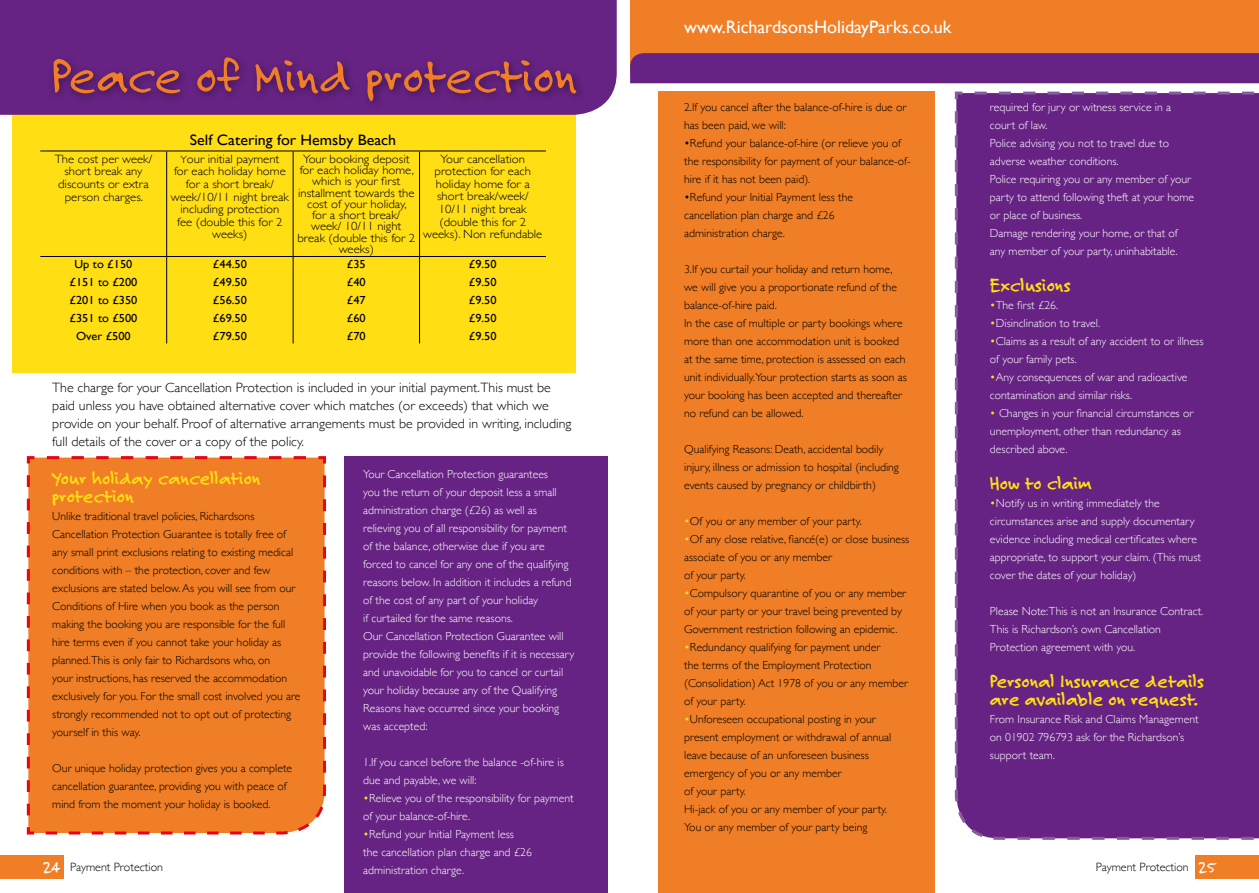
<style>
.page{position:relative;width:1259px;height:893px;background:#fff}
.page>*{position:absolute;margin:0;border:0;box-sizing:border-box;transform-origin:0 0}
.t1{font:52.5px "Felt Tip Roman";color:#f07e26}
.t2{font:700 19.5px/18px "Felt Tip Roman";color:#ffde14}
.t3{font:18px "Gill Sans";color:#fff}
.t4{font:15.15px "Gill Sans";color:#000;scale:1.06 1}
.t5{font:300 13.5px/18px "Gill Sans";color:#000}
.t6{font:300 12px/12.6px "Gill Sans";color:#000;text-align:center;scale:1.06 1}
.t7{font:300 12px "Gill Sans";color:#000}
.t8{font:300 11.7px/18px "Gill Sans";color:#000}
.t9{font:300 11.7px/18px "Gill Sans";color:#fff}
.t10{font:11.7px/18px "Gill Sans";color:#000;text-align:justify;scale:1.06 1}
.s1{font-size:10.5px}
.s2{color:#ffde14}
.s3{font-family:"Felt Tip Roman";font-weight:400;font-size:18px;color:#fff}
</style>
<div class="page">
<div style="left:630px;top:0;width:629px;height:73px;background:#f07e26"></div>
<div style="left:630px;top:53px;width:629px;height:30px;background:#662383"></div>
<div style="left:954px;top:91px;width:305px;height:749px;background:#662383"></div>
<div style="left:658px;top:92px;width:277px;height:801px;background:#f07e26"></div>
<div style="left:12px;top:102px;width:563px;height:271px;background:#ffde14"></div>
<div style="left:344px;top:456px;width:264px;height:437px;background:#662383"></div>
<div style="left:26px;top:456px;width:300px;height:379px;background:#f07e26"></div>
<div style="left:0;top:0;width:617px;height:115px;background:#662383"></div>
<div style="left:48px;top:52px;width:538px;height:59px;background:#000;opacity:.4"></div>
<hr style="left:40px;top:151px;width:127px;height:1px;background:#000">
<hr style="left:167px;top:151px;width:126px;height:1px;background:#000">
<hr style="left:293px;top:151px;width:126px;height:1px;background:#000">
<hr style="left:419px;top:151px;width:127px;height:1px;background:#000">
<hr style="left:40px;top:256px;width:127px;height:1px;background:#000">
<hr style="left:167px;top:256px;width:126px;height:1px;background:#000">
<hr style="left:293px;top:256px;width:126px;height:1px;background:#000">
<hr style="left:419px;top:256px;width:127px;height:1px;background:#000">
<hr style="left:166px;top:151px;width:1px;height:105px;background:#000">
<hr style="left:293px;top:151px;width:1px;height:105px;background:#000">
<hr style="left:419px;top:151px;width:1px;height:105px;background:#000">
<hr style="left:166px;top:257px;width:1px;height:86px;background:#000">
<hr style="left:293px;top:257px;width:1px;height:86px;background:#000">
<hr style="left:419px;top:257px;width:1px;height:86px;background:#000">
<div style="left:0;top:855px;width:64px;height:23px;background:#f07e26"></div>
<div style="left:1195px;top:855px;width:64px;height:23px;background:#f07e26"></div>
<h3 class="t3" style="left:684px;top:16px;width:269px">www.RichardsonsHolidayParks.co.uk</h3>
<h1 class="t1" style="left:51px;top:42px;width:528px">Peace of Mind protection</h1>
<p class="t4" style="left:190px;top:131px;width:196px">Self Catering for Hemsby Beach</p>
<p class="t6" style="left:55px;top:152px;width:94px">The cost per week/ short break any discounts or extra person charges.</p>
<p class="t6" style="left:171px;top:152px;width:113px"><span class="s1">Y</span>our initial payment<br>for each holiday home for a short break/ week/10/11 night break including protection<br>fee (double this for 2 weeks)</p>
<p class="t6" style="left:297px;top:153px;width:113px;line-height:11.2px">Your booking deposit for each holiday home, which is your first installment towards the cost of your holiday,<br>for a short break/ week/ 10/11 night break (double this for 2 weeks)</p>
<p class="t6" style="left:423px;top:152px;width:114px">Your cancellation protection for each holiday home for a short break/week/<br>10/11 night break (double this for 2 weeks). Non refundable</p>
<p class="t10" style="left:69px;top:255px;width:66px;text-align:center">Up to £150 £151 to £200 £201 to £350 £351 to £500<br>Over £500</p>
<p class="t10" style="left:213px;top:255px;width:34px">£44.50 £49.50 £56.50 £69.50 £79.50</p>
<p class="t10" style="left:347px;top:255px;width:19px">£35 £40 £47 £60 £70</p>
<p class="t10" style="left:469px;top:255px;width:28px">£9.50 £9.50 £9.50 £9.50 £9.50</p>
<p class="t8" style="left:684px;top:97px;width:224px">2.If you cancel after the balance-of-hire is due or has been paid, we will:</p>
<p class="t8" style="left:684px;top:133px;width:228px">•Refund your balance-of-hire (or relieve you of the responsibility for payment of your balance-of&shy;hire if it has not been paid).</p>
<p class="t8" style="left:684px;top:187px;width:170px">•Refund your Initial Payment less the cancellation plan charge and £26 administration charge.</p>
<p class="t8" style="left:684px;top:259px;width:224px">3.If you curtail your holiday and return home, we will give you a proportionate refund of the balance-of-hire paid.<br>In the case of multiple or party bookings where more than one accommodation unit is booked at the same time, protection is assessed on each unit individually.Your protection starts as soon as your booking has been accepted and thereafter no refund can be allowed.</p>
<p class="t8" style="left:684px;top:439px;width:216px">Qualifying Reasons: Death, accidental bodily injury, illness or admission to hospital (including events caused by pregnancy or childbirth)</p>
<p class="t8" style="left:684px;top:511px;width:179px"><span class="s2">•</span>Of you or any member of your party.</p>
<p class="t8" style="left:684px;top:529px;width:227px"><span class="s2">•</span>Of any close relative, fiancé(e) or close business associate of you or any member<br>of your party.</p>
<p class="t8" style="left:684px;top:583px;width:223px"><span class="s2">•</span>Compulsory quarantine of you or any member of your party or your travel being prevented by<br>Government restriction following an epidemic.</p>
<p class="t8" style="left:684px;top:637px;width:225px"><span class="s2">•</span>Redundancy qualifying for payment under<br>the terms of the Employment Protection (Consolidation) Act 1978 of you or any member of your party.</p>
<p class="t8" style="left:684px;top:709px;width:209px"><span class="s2">•</span>Unforeseen occupational posting in your present employment or withdrawal of annual leave because of an unforeseen business emergency of you or any member<br>of your party.<br>Hi-jack of you or any member of your party.<br>You or any member of your party being</p>
<p class="t9" style="left:990px;top:97px;width:206px">required for jury or witness service in a court of law.<br>Police advising you not to travel due to adverse weather conditions.<br>Police requiring you or any member of your party to attend following theft at your home or place of business.<br>Damage rendering your home, or that of any member of your party, uninhabitable.</p>
<h2 class="t2" style="left:990px;top:275px;width:82px">Exclusions</h2>
<p class="t9" style="left:990px;top:295px;width:70px"><span class="s2">•</span>The first £26.</p>
<p class="t9" style="left:990px;top:313px;width:112px"><span class="s2">•</span>Disinclination to travel.</p>
<p class="t9" style="left:990px;top:331px;width:215px"><span class="s2">•</span>Claims as a result of any accident to or illness of your family pets.</p>
<p class="t9" style="left:990px;top:367px;width:199px"><span class="s2">•</span>Any consequences of war and radioactive contamination and similar risks.</p>
<p class="t9" style="left:990px;top:403px;width:205px"><span class="s2">•</span> Changes in your financial circumstances or unemployment, other than redundancy as described above.</p>
<h2 class="t2" style="left:990px;top:473px;width:103px">How to claim</h2>
<p class="t9" style="left:990px;top:493px;width:213px"><span class="s2">•</span>Notify us in writing immediately the circumstances arise and supply documentary evidence including medical certificates where appropriate, to support your claim. (This must cover the dates of your holiday)</p>
<p class="t9" style="left:990px;top:601px;width:215px">Please Note:This is not an Insurance Contract.<br>This is Richardson’s own Cancellation<br>Protection agreement with you.</p>
<h2 class="t2" style="left:990px;top:671px;width:216px">Personal Insurance details are available on request.</h2>
<p class="t9" style="left:990px;top:709px;width:210px">From Insurance Risk and Claims Management on 01902 796793 ask for the Richardson’s support team.</p>
<p class="t5" style="left:52px;top:378px;width:520px">The charge for your Cancellation Protection is included in your initial payment.This must be paid unless you have obtained alternative cover which matches (or exceeds) that which we provide on your behalf. Proof of alternative arrangements must be provided in writing, including full details of the cover or a copy of the policy.</p>
<h2 class="t2" style="left:52px;top:468px;width:210px">Your holiday cancellation protection</h2>
<p class="t8" style="left:52px;top:506px;width:250px">Unlike traditional travel policies, Richardsons Cancellation Protection Guarantee is totally free of any small print exclusions relating to existing medical conditions with – the protection, cover and few exclusions are stated below. As you will see from our Conditions of Hire when you book as the person making the booking you are responsible for the full hire terms even if you cannot take your holiday as planned.This is only fair to Richardsons who, on<br>your instructions, has reserved the accommodation exclusively for you. For the small cost involved you are strongly recommended not to opt out of protecting yourself in this way.</p>
<p class="t8" style="left:52px;top:758px;width:241px">Our unique holiday protection gives you a complete cancellation guarantee, providing you with peace of mind from the moment your holiday is booked.</p>
<p class="t9" style="left:363px;top:464px;width:213px">Your Cancellation Protection guarantees<br>you the return of your deposit less a small administration charge (£26) as well as relieving you of all responsibility for payment of the balance, otherwise due if you are forced to cancel for any one of the qualifying reasons below. In addition it includes a refund of the cost of any part of your holiday<br>if curtailed for the same reasons.<br>Our Cancellation Protection Guarantee will provide the following benefits if it is necessary and unavoidable for you to cancel or curtail your holiday because any of the Qualifying Reasons have occurred since your booking was accepted:</p>
<p class="t9" style="left:363px;top:752px;width:202px">1.If you cancel before the balance -of-hire is due and payable, we will:</p>
<p class="t9" style="left:363px;top:788px;width:212px"><span class="s2">•</span>Relieve you of the responsibility for payment of your balance-of-hire.</p>
<p class="t9" style="left:363px;top:824px;width:170px"><span class="s2">•</span>Refund your Initial Payment less<br>the cancellation plan charge and £26 administration charge.</p>
<p class="t7" style="left:44px;top:857px;width:121px"><span class="s3">24</span> Payment Protection</p>
<p class="t7" style="left:1096px;top:857px;width:121px">Payment Protection <span class="s3">25</span></p>
</div>
